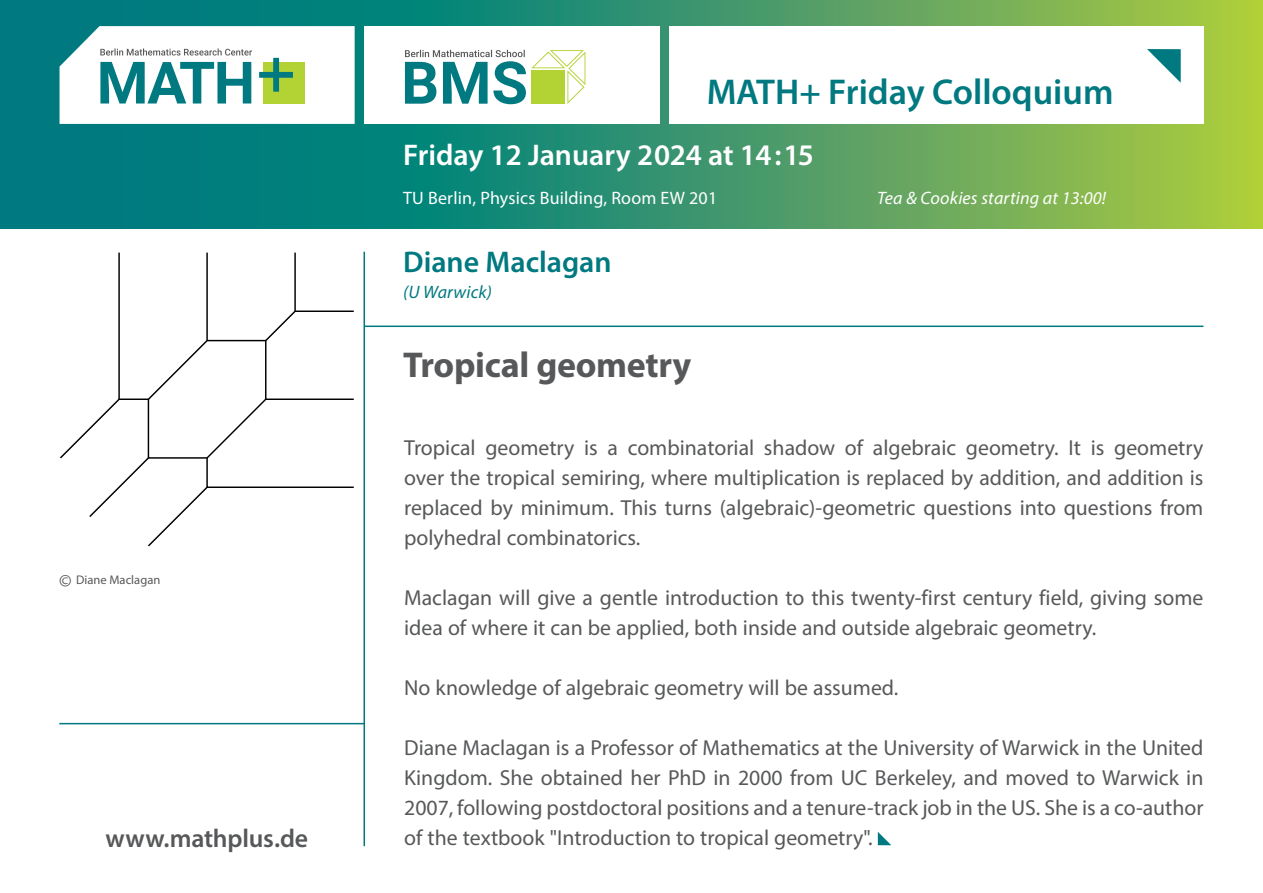
<style>
.page{position:relative;width:1263px;height:893px;background:#fff}
.page>*{position:absolute;margin:0;border:0;box-sizing:border-box;transform-origin:0 0}
.t1{font:600 36px "Myriad Pro";color:#007980}
.t2{font:700 36px "Myriad Pro";letter-spacing:-.01em;color:#57585a}
.t3{font:600 30px "Myriad Pro";color:#fff}
.t4{font:600 30px "Myriad Pro";color:#007980}
.t5{font:600 25.8px "Myriad Pro";letter-spacing:-.01em;color:#57585a}
.Fließ_englisch{font:21.75px/30px "Myriad Pro";color:#57585a;text-align:justify}
.t6{font:18px "Myriad Pro";letter-spacing:.01em;color:#fff}
.t7{font:italic 18px "Myriad Pro";letter-spacing:.01em;color:#fff}
.t8{font:italic 18px "Myriad Pro";letter-spacing:.01em;color:#007980}
.t9{font:12.6px "Myriad Pro";color:#57585a}
.s1{font-size:18.45px}
</style>
<div class="page">
<svg style="left:0;top:0;width:1263px;height:229px;background:#3c976a"></svg>
<div style="left:364px;top:26px;width:295px;height:98px;background:#fff"></div>
<div style="left:669px;top:26px;width:534px;height:98px;background:#fff"></div>
<svg style="left:1147px;top:49px;width:34px;height:34px"></svg>
<svg style="left:405px;top:50px;width:180px;height:54px"></svg>
<svg style="left:60px;top:26px;width:295px;height:98px"></svg>
<hr style="left:363px;top:252px;width:2px;height:594px;background:#007980">
<hr style="left:364px;top:326px;width:839px;height:1px;background:#007980">
<svg style="left:878px;top:832px;width:13px;height:13px"></svg>
<svg style="left:60px;top:252px;width:294px;height:295px"></svg>
<hr style="left:59px;top:723px;width:305px;height:1px;background:#007980">
<p class="t9" style="left:59px;top:572px;width:103px"><span class="s1">©</span> Diane Maclagan</p>
<p class="t5" style="left:106px;top:822px;width:204px">www.mathplus.de</p>
<p class="t1" style="left:707px;top:69px;width:408px">MATH+ Friday Colloquium</p>
<p class="t3" style="left:403px;top:136px;width:412px">Friday 12 January 2024 at 14:15</p>
<p class="t6" style="left:403px;top:187px;width:316px">TU Berlin, Physics Building, Room EW 201</p>
<p class="t7" style="left:877px;top:187px;width:230px">Tea &amp; Cookies starting at 13:00!</p>
<p class="t4" style="left:403px;top:243px;width:210px">Diane Maclagan</p>
<p class="t8" style="left:403px;top:281px;width:90px">(U Warwick)</p>
<p class="t2" style="left:403px;top:342px;width:290px">Tropical geometry</p>
<p class="Fließ_englisch" style="left:404px;top:433px;width:801px">Tropical geometry is a combinatorial shadow of algebraic geometry. It is geometry over the tropical semiring, where multiplication is replaced by addition, and addition is replaced by minimum. This turns (algebraic)-geometric questions into questions from polyhedral combinatorics.</p>
<p class="Fließ_englisch" style="left:404px;top:583px;width:801px">Maclagan will give a gentle introduction to this twenty-first century field, giving some idea of where it can be applied, both inside and outside algebraic geometry.</p>
<p class="Fließ_englisch" style="left:404px;top:673px;width:496px">No knowledge of algebraic geometry will be assumed.</p>
<p class="Fließ_englisch" style="left:404px;top:733px;width:801px">Diane Maclagan is a Professor of Mathematics at the University of Warwick in the United Kingdom. She obtained her PhD in 2000 from UC Berkeley, and moved to Warwick in 2007, following postdoctoral positions and a tenure-track job in the US. She is a co-author of the textbook "Introduction to tropical geometry".</p>
</div>
